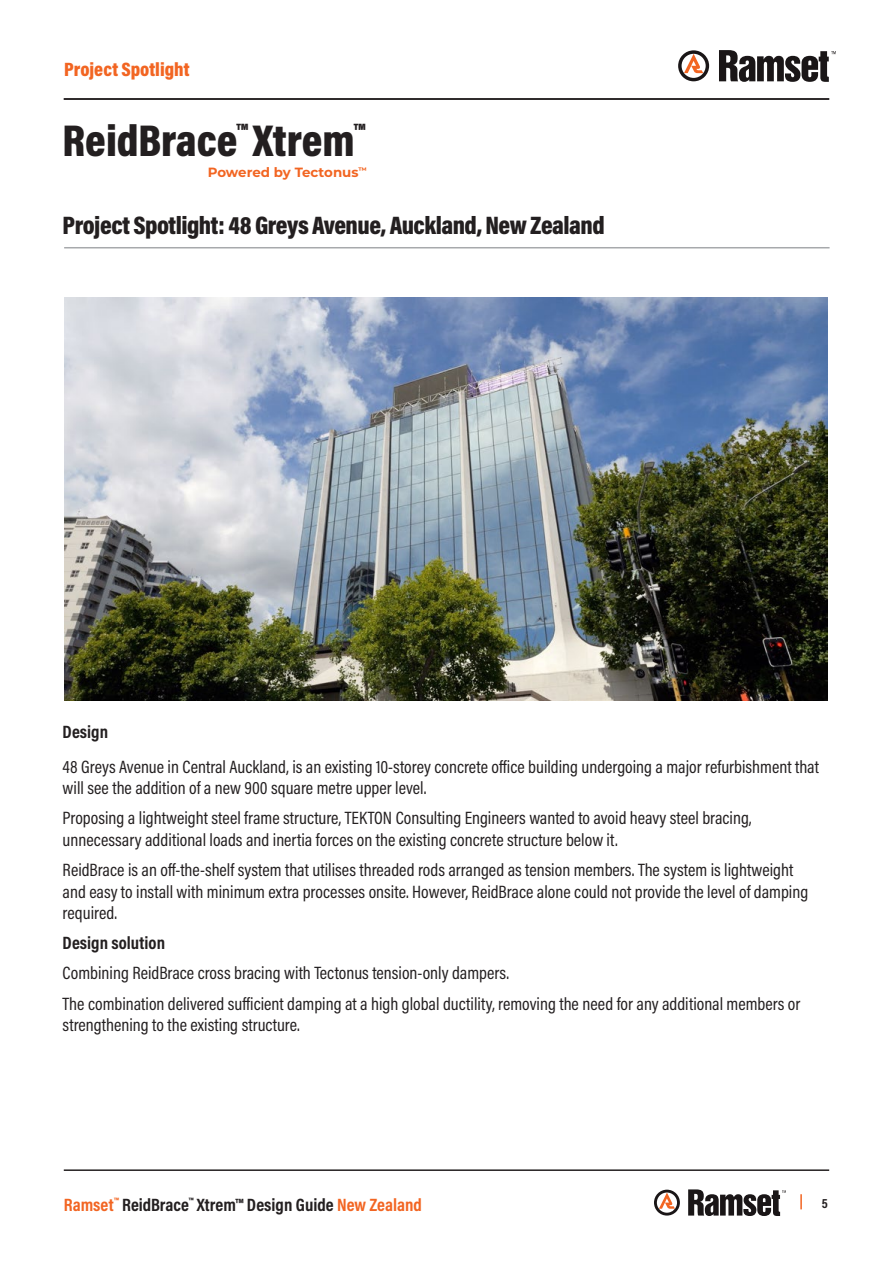
<style>
.page{position:relative;width:893px;height:1263px;background:#fff}
.page>*{position:absolute;margin:0;border:0;box-sizing:border-box;transform-origin:0 0}
.t1{font:900 45px "Acumin Pro Cond";color:#231f20}
.t2{font:900 25.5px "Acumin Pro Cond";letter-spacing:-.02em;color:#231f20}
.t3{font:900 19.5px "Acumin Pro Cond";color:#f26522}
.t4{font:18px/21.6px "Acumin Pro Cond";color:#231f20}
.t5{font:700 18px "Acumin Pro Cond";color:#231f20}
.t6{font:700 13.5px "Acumin Pro Cond";color:#231f20}
.t7{font:700 13.35px "Montserrat";letter-spacing:-.005em;color:#f26522}
.s1{color:#f26522}
</style>
<div class="page">
<hr style="left:64px;top:1169px;width:765px;height:2px;background:#231f20">
<hr style="left:64px;top:247px;width:766px;height:1px;background:#a7a9ac">
<svg style="left:800px;top:1194px;width:2px;height:15px"></svg>
<svg style="left:654px;top:1190px;width:26px;height:25px"></svg>
<svg style="left:688px;top:1189px;width:98px;height:27px"></svg>
<svg style="left:678px;top:50px;width:31px;height:31px"></svg>
<svg style="left:719px;top:50px;width:117px;height:32px"></svg>
<img style="left:64px;top:298px;width:764px;height:402px">
<hr style="left:64px;top:98px;width:765px;height:2px;background:#231f20">
<p class="t3" style="left:64px;top:57px;width:127px">Project Spotlight</p>
<h1 class="t1" style="left:63px;top:111px;width:304px">ReidBrace<sup>™</sup> Xtrem<sup>™</sup></h1>
<p class="t7" style="left:208px;top:163px;width:160px">Powered by Tectonus<sup>™</sup></p>
<h2 class="t2" style="left:63px;top:209px;width:544px">Project Spotlight: 48 Greys Avenue, Auckland, New Zealand</h2>
<p class="t5" style="left:63px;top:720px;width:47px">Design</p>
<p class="t4" style="left:63px;top:755px;width:758px">48 Greys Avenue in Central Auckland, is an existing 10-storey concrete office building undergoing a major refurbishment that will see the addition of a new 900 square metre upper level.</p>
<p class="t4" style="left:63px;top:807px;width:690px">Proposing a lightweight steel frame structure, TEKTON Consulting Engineers wanted to avoid heavy steel bracing, unnecessary additional loads and inertia forces on the existing concrete structure below it.</p>
<p class="t4" style="left:63px;top:859px;width:747px">ReidBrace is an off-the-shelf system that utilises threaded rods arranged as tension members. The system is lightweight and easy to install with minimum extra processes onsite. However, ReidBrace alone could not provide the level of damping required.</p>
<p class="t5" style="left:63px;top:931px;width:104px">Design solution</p>
<p class="t4" style="left:63px;top:958px;width:739px;line-height:30.2px">Combining ReidBrace cross bracing with Tectonus tension-only dampers.<br>The combination delivered sufficient damping at a high global ductility, removing the need for any additional members or</p>
<p class="t4" style="left:63px;top:1014px;width:239px">strengthening to the existing structure.</p>
<p class="t5" style="left:64px;top:1193px;width:360px"><span class="s1">Ramset</span><sup>™</sup> ReidBrace<sup>™</sup> Xtrem™ Design Guide <span class="s1">New Zealand</span></p>
<p class="t6" style="left:822px;top:1194px;width:8px">5</p>
</div>
